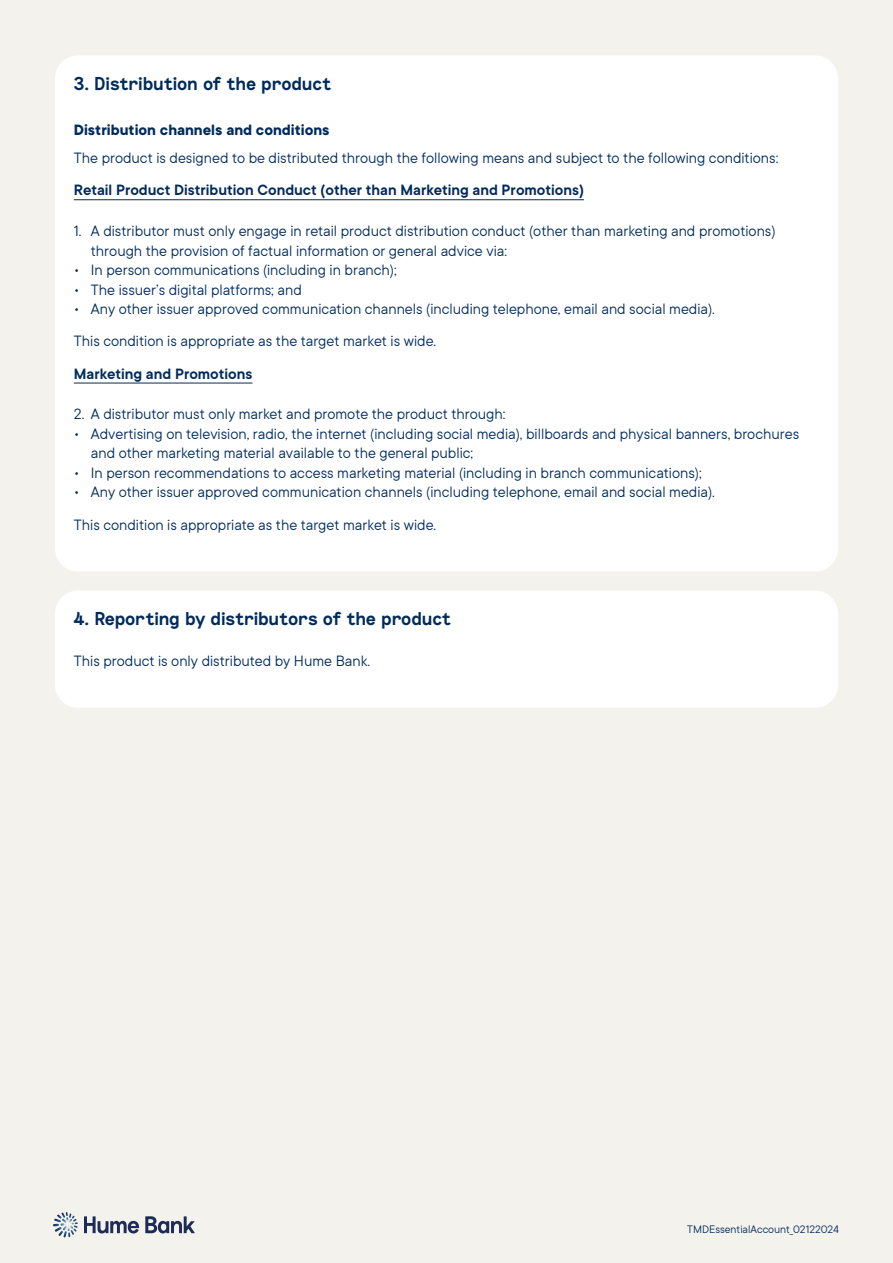
<style>
.page{position:relative;width:893px;height:1263px;background:#f4f2ec}
.page>*{position:absolute;margin:0;border:0;box-sizing:border-box;transform-origin:0 0}
.t1{font:500 19.5px "Zoom Pro Compact";letter-spacing:.025em;color:#002b5c}
.t2{font:16.5px/19.5px "TT Commons Classic";color:#002b5c}
.t3{font:600 16.5px "TT Commons Classic";color:#002b5c}
.t4{font:700 16.5px "TT Commons Classic";color:#002b5c}
.t5{font:12px "TT Commons Classic";color:#002b5c}
</style>
<div class="page">
<svg style="left:53px;top:1212px;width:25px;height:25px"></svg>
<svg style="left:84px;top:1216px;width:55px;height:17px"></svg>
<svg style="left:145px;top:1216px;width:50px;height:17px"></svg>
<div style="left:74px;top:74px;width:745px;height:491px;background:#fff"></div>
<div style="left:55px;top:55px;width:783px;height:517px;border:21px solid #fff;border-radius:13px"></div>
<hr style="left:74px;top:199px;width:510px;height:1px;background:#002b5c">
<hr style="left:74px;top:383px;width:178px;height:1px;background:#002b5c">
<div style="left:74px;top:597px;width:745px;height:104px;background:#fff"></div>
<div style="left:55px;top:590px;width:783px;height:118px;border:21px solid #fff;border-radius:13px"></div>
<p class="t1" style="left:74px;top:72px;width:259px">3. Distribution of the product</p>
<p class="t4" style="left:74px;top:119px;width:257px">Distribution channels and conditions</p>
<p class="t2" style="left:74px;top:148px;width:706px">The product is designed to be distributed through the following means and subject to the following conditions:</p>
<p class="t3" style="left:74px;top:180px;width:512px">Retail Product Distribution Conduct (other than Marketing and Promotions)</p>
<p class="t2" style="left:91px;top:221px;width:686px;text-indent:-17px">1. A distributor must only engage in retail product distribution conduct (other than marketing and promotions) through the provision of factual information or general advice via:</p>
<p class="t2" style="left:74px;top:260px;width:324px">• In person communications (including in branch);</p>
<p class="t2" style="left:74px;top:279px;width:229px">• The issuer’s digital platforms; and</p>
<p class="t2" style="left:74px;top:292px;width:643px;line-height:32.2px">• Any other issuer approved communication channels (including telephone, email and social media).<br>This condition is appropriate as the target market is wide.</p>
<p class="t3" style="left:74px;top:363px;width:180px">Marketing and Promotions</p>
<p class="t2" style="left:74px;top:404px;width:433px">2. A distributor must only market and promote the product through:</p>
<p class="t2" style="left:91px;top:423px;width:710px;text-indent:-17px">• Advertising on television, radio, the internet (including social media), billboards and physical banners, brochures and other marketing material available to the general public;</p>
<p class="t2" style="left:74px;top:462px;width:629px">• In person recommendations to access marketing material (including in branch communications);</p>
<p class="t2" style="left:74px;top:475px;width:643px;line-height:32.2px">• Any other issuer approved communication channels (including telephone, email and social media).<br>This condition is appropriate as the target market is wide.</p>
<p class="t1" style="left:74px;top:607px;width:378px">4. Reporting by distributors of the product</p>
<p class="t2" style="left:74px;top:650px;width:298px">This product is only distributed by Hume Bank.</p>
<p class="t5" style="left:687px;top:1221px;width:153px">TMDEssentialAccount_02122024</p>
</div>
